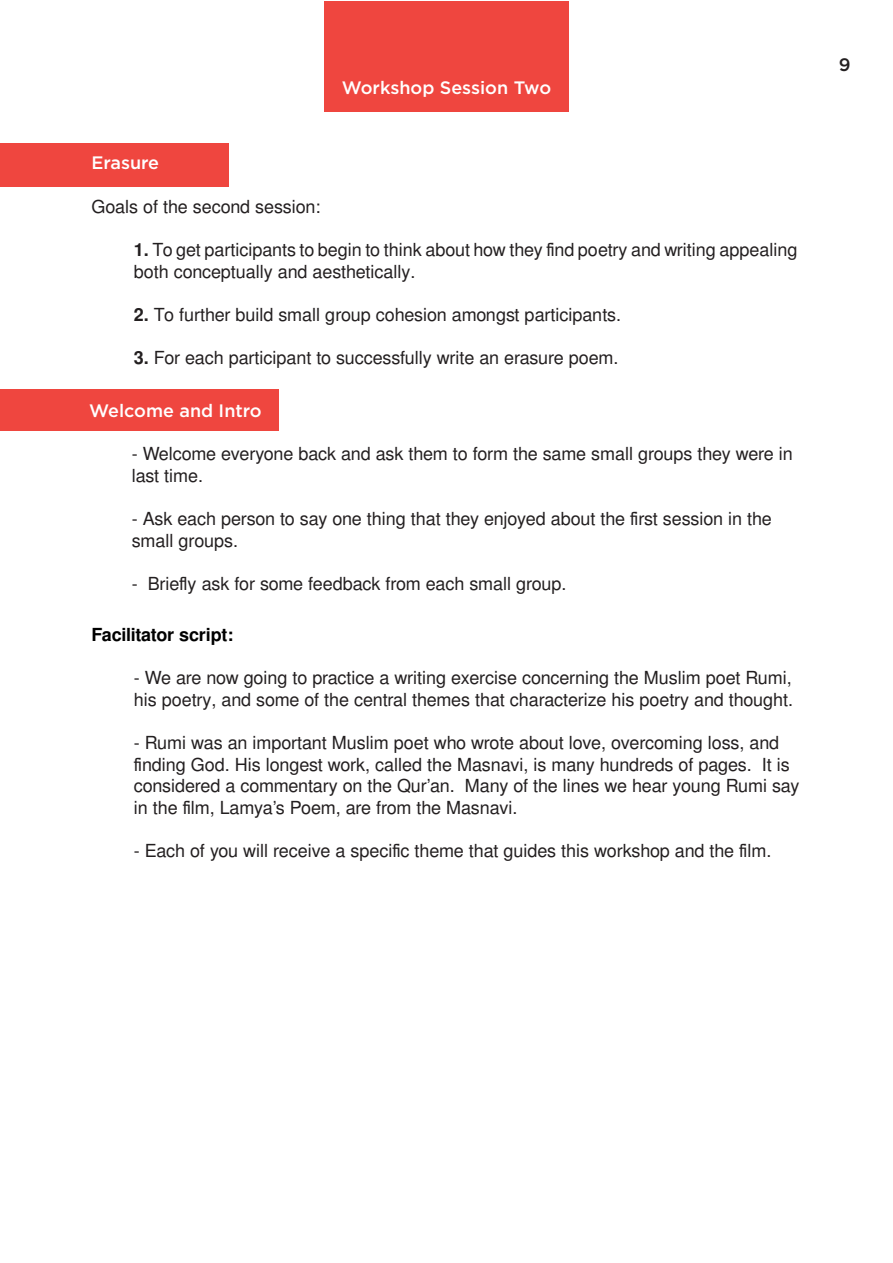
<style>
.page{position:relative;width:893px;height:1263px;background:#fff}
.page>*{position:absolute;margin:0;border:0;box-sizing:border-box;transform-origin:0 0}
.t1{font:18px/21.6px "Free Sans";letter-spacing:-.005em;color:#231f20}
.Estilo_de_parágrafo{font:500 18px "Gotham";color:#fff}
.Estilo_de_parágrafo-2{font:700 18px "Free Sans";letter-spacing:-.015em;color:#000}
.t2{font:500 18px "Gotham";color:#231f20}
.s1{font-weight:700}
</style>
<div class="page">
<div style="left:324px;top:1px;width:245px;height:111px;background:#ef463f"></div>
<div style="left:0;top:389px;width:279px;height:42px;background:#ef463f"></div>
<div style="left:0;top:143px;width:228px;height:43px;background:#ef463f"></div>
<p class="Estilo_de_parágrafo" style="left:342px;top:76px;width:211px">Workshop Session Two</p>
<p class="Estilo_de_parágrafo" style="left:91px;top:151px;width:69px">Erasure</p>
<p class="t1" style="left:91px;top:197px;width:231px">Goals of the second session:</p>
<p class="t1" style="left:134px;top:240px;width:665px"><span class="s1">1.</span> To get participants to begin to think about how they find poetry and writing appealing both conceptually and aesthetically.</p>
<p class="t1" style="left:134px;top:305px;width:489px"><span class="s1">2.</span> To further build small group cohesion amongst participants.</p>
<p class="t1" style="left:134px;top:348px;width:486px"><span class="s1">3.</span> For each participant to successfully write an erasure poem.</p>
<p class="Estilo_de_parágrafo" style="left:89px;top:399px;width:174px">Welcome and Intro</p>
<p class="t1" style="left:132px;top:444px;width:663px">- Welcome everyone back and ask them to form the same small groups they were in last time.</p>
<p class="t1" style="left:132px;top:509px;width:642px">- Ask each person to say one thing that they enjoyed about the first session in the small groups.</p>
<p class="t1" style="left:132px;top:574px;width:436px">- Briefly ask for some feedback from each small group.</p>
<p class="Estilo_de_parágrafo-2" style="left:91px;top:622px;width:144px">Facilitator script:</p>
<p class="t1" style="left:134px;top:668px;width:661px">- We are now going to practice a writing exercise concerning the Muslim poet Rumi, his poetry, and some of the central themes that characterize his poetry and thought.</p>
<p class="t1" style="left:134px;top:733px;width:667px">- Rumi was an important Muslim poet who wrote about love, overcoming loss, and finding God. His longest work, called the Masnavi, is many hundreds of pages. It is considered a commentary on the Qur’an. Many of the lines we hear young Rumi say in the film, Lamya’s Poem, are from the Masnavi.</p>
<p class="t1" style="left:134px;top:841px;width:639px">- Each of you will receive a specific theme that guides this workshop and the film.</p>
<p class="t2" style="left:839px;top:53px;width:13px">9</p>
</div>
